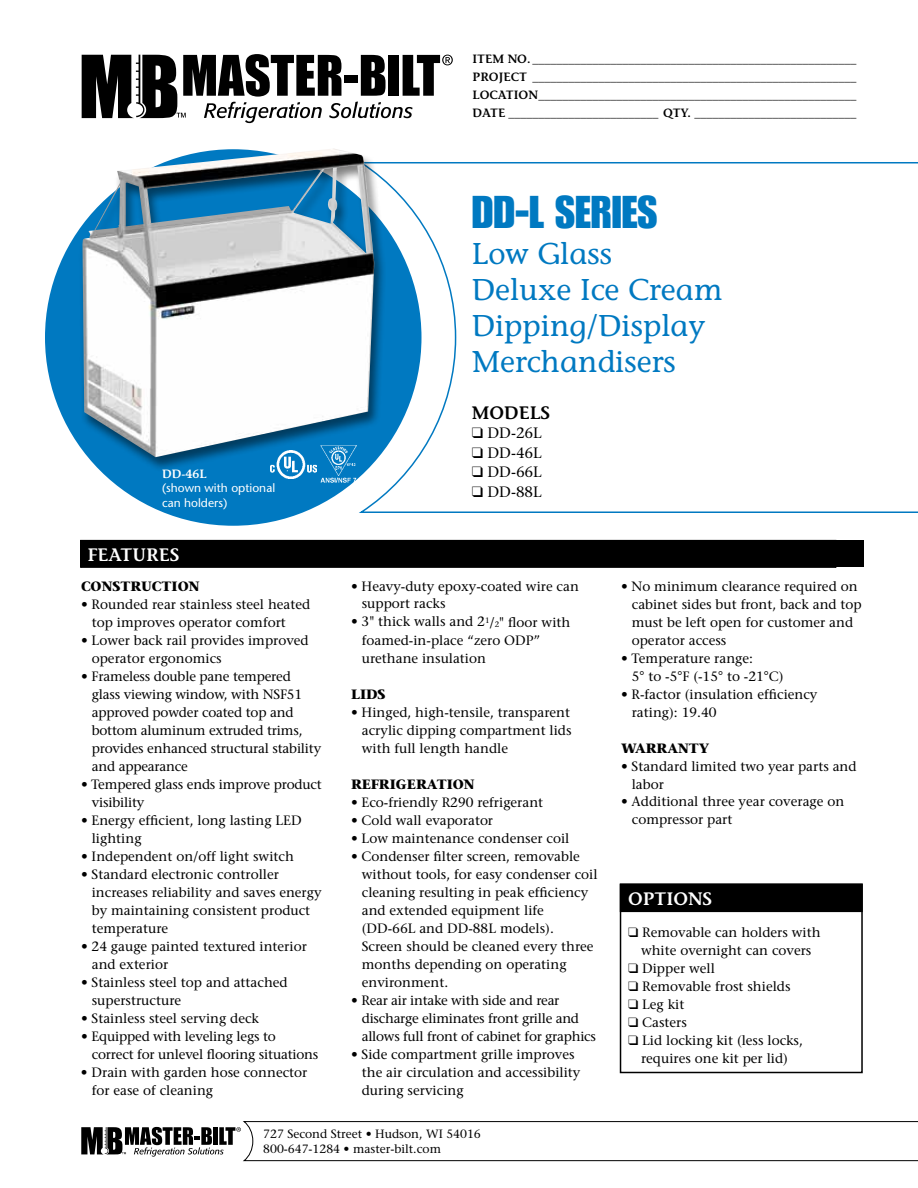
<style>
.page{position:relative;width:918px;height:1188px;background:#fff}
.page>*{position:absolute;margin:0;border:0;box-sizing:border-box;transform-origin:0 0}
.t1{font:45px "Impact";color:#0079c1}
.t2{font:30px/36px "Stone Informal";color:#0079c1}
.t3{font:600 18px "Stone Informal";color:#fff}
.t4{font:600 18px "Stone Informal";color:#000}
.t5{font:15px "Stone Serif";color:#000}
.t6{font:13.5px/18px "Stone Serif";color:#000}
.t7{font:13.5px/18px "Stone Serif";letter-spacing:-.02em;color:#000}
.t8{font:700 13.5px "Stone Serif";color:#000}
.t9{font:600 12px/18px "Stone Informal";color:#000;text-align:justify}
.t10{font:12px/14.4px "Stone Serif";color:#000}
.t11{font:12px/14.4px "Stone Sans";color:#fff}
.t12{font:600 12px "Stone Informal";color:#fff}
.s1{font-size:7.8px}
</style>
<div class="page">
<div style="left:45px;top:149px;width:376px;height:377px;background:#0079c1;border-radius:50%"></div>
<svg style="left:82px;top:54px;width:371px;height:69px"></svg>
<svg style="left:356px;top:162px;width:562px;height:351px"></svg>
<svg style="left:81px;top:1121px;width:837px;height:40px"></svg>
<div style="left:80px;top:540px;width:756px;height:28px;border:1px solid #000"></div>
<div style="left:81px;top:540px;width:783px;height:27px;background:#000"></div>
<div style="left:621px;top:884px;width:241px;height:27px;background:#000"></div>
<div style="left:620px;top:884px;width:243px;height:28px;border:2px solid #000"></div>
<div style="left:620px;top:884px;width:243px;height:189px;border:2px solid #000"></div>
<img style="left:270px;top:472px;width:46px;height:6px">
<img style="left:320px;top:472px;width:36px;height:10px">
<div style="left:79px;top:148px;width:307px;height:324px;background:#000;opacity:.5"></div>
<img style="left:82px;top:148px;width:292px;height:309px">
<p class="t9" style="left:472px;top:50px;width:385px">ITEM NO. ______________________________________________________ PROJECT ______________________________________________________ LOCATION_____________________________________________________ DATE _________________________ QTY. ___________________________</p>
<p class="t12" style="left:162px;top:466px;width:46px">DD-46L</p>
<p class="t11" style="left:162px;top:481px;width:115px">(shown with optional can holders)</p>
<h3 class="t3" style="left:88px;top:544px;width:94px">FEATURES</h3>
<p class="t8" style="left:81px;top:578px;width:120px">CONSTRUCTION</p>
<p class="t6" style="left:92px;top:596px;width:220px;text-indent:-11px">• Rounded rear stainless steel heated top improves operator comfort</p>
<p class="t6" style="left:92px;top:632px;width:219px;text-indent:-11px">• Lower back rail provides improved operator ergonomics</p>
<p class="t6" style="left:92px;top:668px;width:231px;text-indent:-11px">• Frameless double pane tempered glass viewing window, with NSF51 approved powder coated top and bottom aluminum extruded trims, provides enhanced structural stability and appearance</p>
<p class="t6" style="left:92px;top:776px;width:232px;text-indent:-11px">• Tempered glass ends improve product visibility</p>
<p class="t6" style="left:92px;top:812px;width:211px;text-indent:-11px">• Energy efficient, long lasting LED lighting</p>
<p class="t6" style="left:81px;top:847px;width:214px">• Independent on/off light switch</p>
<p class="t6" style="left:92px;top:865px;width:231px;text-indent:-11px">• Standard electronic controller increases reliability and saves energy by maintaining consistent product temperature</p>
<p class="t6" style="left:92px;top:937px;width:217px;text-indent:-11px">• 24 gauge painted textured interior and exterior</p>
<p class="t6" style="left:92px;top:973px;width:197px;text-indent:-11px">• Stainless steel top and attached superstructure</p>
<p class="t6" style="left:81px;top:1009px;width:180px">• Stainless steel serving deck</p>
<p class="t6" style="left:92px;top:1027px;width:228px;text-indent:-11px">• Equipped with leveling legs to correct for unlevel flooring situations</p>
<p class="t6" style="left:92px;top:1063px;width:217px;text-indent:-11px">• Drain with garden hose connector for ease of cleaning</p>
<h1 class="t1" style="left:472px;top:185px;width:187px">DD-L SERIES</h1>
<h2 class="t2" style="left:472px;top:235px;width:253px">Low Glass<br>Deluxe Ice Cream<br>Dipping/Display<br>Merchandisers</h2>
<h3 class="t4" style="left:472px;top:402px;width:80px">MODELS</h3>
<p class="t5" style="left:472px;top:424px;width:72px">❑ DD-26L</p>
<p class="t5" style="left:472px;top:443px;width:72px">❑ DD-46L</p>
<p class="t5" style="left:472px;top:463px;width:72px">❑ DD-66L</p>
<p class="t5" style="left:472px;top:482px;width:72px">❑ DD-88L</p>
<p class="t6" style="left:362px;top:577px;width:219px;text-indent:-11px">• Heavy-duty epoxy-coated wire can support racks</p>
<p class="t6" style="left:362px;top:613px;width:210px;text-indent:-11px">• 3" thick walls and 2<sup>1</sup>/<span class="s1">2</span>" floor with foamed-in-place “zero ODP” urethane insulation</p>
<p class="t8" style="left:351px;top:685px;width:36px">LIDS</p>
<p class="t6" style="left:362px;top:703px;width:211px;text-align:justify;text-indent:-11px">• Hinged, high-tensile, transparent acrylic dipping compartment lids with full length handle</p>
<p class="t8" style="left:351px;top:775px;width:125px">REFRIGERATION</p>
<p class="t6" style="left:351px;top:793px;width:194px">• Eco-friendly R290 refrigerant</p>
<p class="t6" style="left:351px;top:811px;width:144px">• Cold wall evaporator</p>
<p class="t6" style="left:351px;top:829px;width:220px">• Low maintenance condenser coil</p>
<p class="t6" style="left:362px;top:847px;width:237px;text-indent:-11px">• Condenser filter screen, removable without tools, for easy condenser coil cleaning resulting in peak efficiency and extended equipment life (DD-66L and DD-88L models).<br>Screen should be cleaned every three months depending on operating environment.</p>
<p class="t7" style="left:362px;top:991px;width:236px;text-indent:-11px">• Rear air intake with side and rear discharge eliminates front grille and allows full front of cabinet for graphics</p>
<p class="t6" style="left:362px;top:1045px;width:220px;text-indent:-11px">• Side compartment grille improves the air circulation and accessibility during servicing</p>
<p class="t6" style="left:632px;top:577px;width:232px;text-indent:-11px">• No minimum clearance required on cabinet sides but front, back and top must be left open for customer and operator access</p>
<p class="t6" style="left:632px;top:649px;width:153px;text-indent:-11px">• Temperature range:<br>5° to -5°F (-15° to -21°C)</p>
<p class="t6" style="left:632px;top:685px;width:187px;text-indent:-11px">• R-factor (insulation efficiency rating): 19.40</p>
<p class="t8" style="left:621px;top:739px;width:90px">WARRANTY</p>
<p class="t6" style="left:632px;top:757px;width:226px;text-indent:-11px">• Standard limited two year parts and labor</p>
<p class="t6" style="left:632px;top:793px;width:214px;text-indent:-11px">• Additional three year coverage on compressor part</p>
<h3 class="t3" style="left:628px;top:888px;width:86px">OPTIONS</h3>
<p class="t6" style="left:628px;top:923px;width:194px;text-align:center">❑ Removable can holders with white overnight can covers</p>
<p class="t6" style="left:628px;top:959px;width:88px">❑ Dipper well</p>
<p class="t6" style="left:628px;top:977px;width:164px">❑ Removable frost shields</p>
<p class="t6" style="left:628px;top:995px;width:58px">❑ Leg kit</p>
<p class="t6" style="left:628px;top:1013px;width:60px">❑ Casters</p>
<p class="t6" style="left:628px;top:1031px;width:176px;text-align:center">❑ Lid locking kit (less locks, requires one kit per lid)</p>
<p class="t10" style="left:263px;top:1127px;width:219px">727 Second Street • Hudson, WI 54016<br>800-647-1284 • master-bilt.com</p>
</div>
